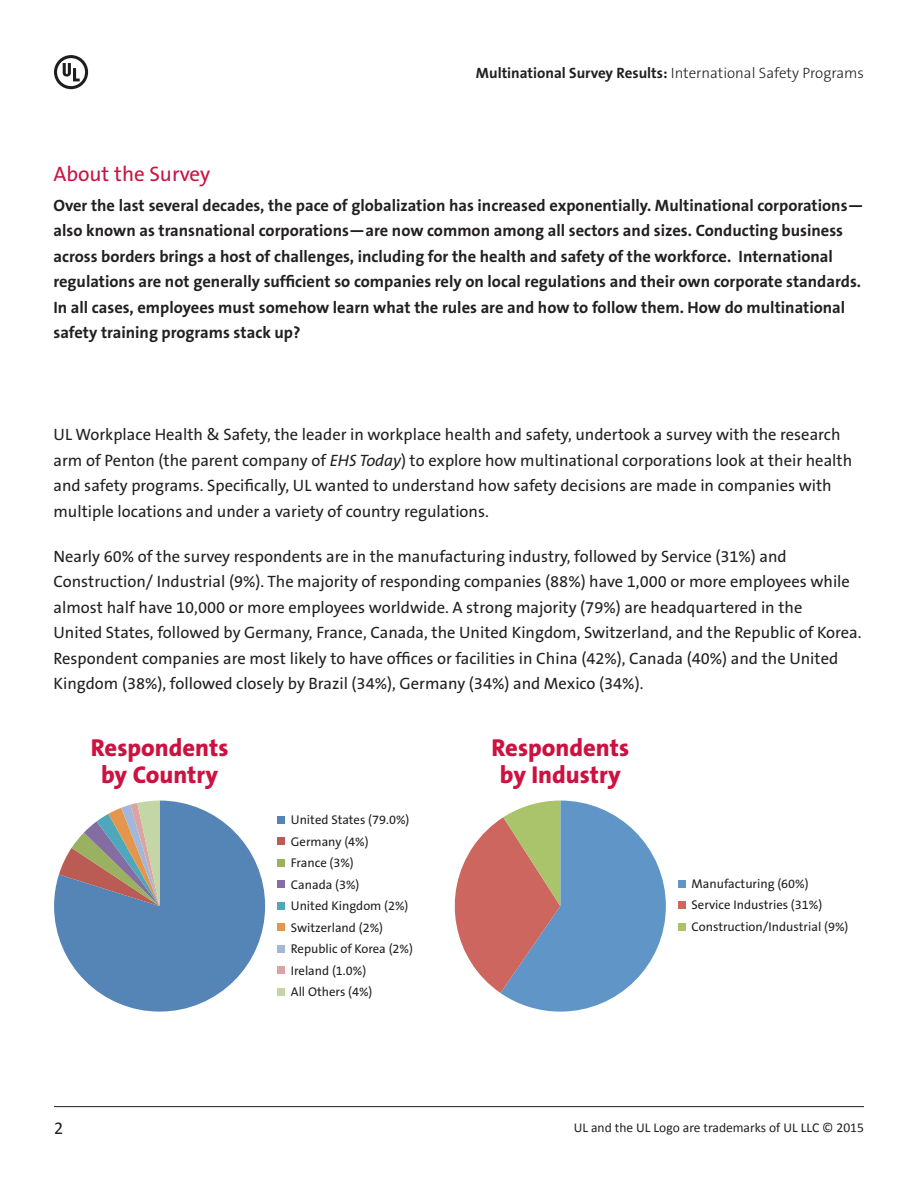
<style>
.page{position:relative;width:918px;height:1188px;background:#fff}
.page>*{position:absolute;margin:0;border:0;box-sizing:border-box;transform-origin:0 0}
.t1{font:800 24.6px "The Sans B8";color:#cd1141}
.t2{font:21px "The Sans B5 Plain";color:#cd1141}
.t3{font:18px "Calibri";color:#231f20}
.t4{font:16.5px/25.5px "The Sans B5 Plain";color:#231f20}
.t5{font:700 16.5px/25.5px "The Sans B7";color:#231f20}
.t6{font:700 15px "The Sans B7";color:#231f20}
.t7{font:13.5px "Calibri";color:#231f20}
.t8{font:13.05px/21.6px "Calibri";color:#000}
.t9{font:12.75px "The Sans B5 Plain";color:#231f20}
.t10{font:11.55px/19px "Calibri";color:#000}
.s1{font-family:"The Sans B3";font-weight:300}
.s2{font-style:italic}
</style>
<div class="page">
<svg style="left:54px;top:55px;width:34px;height:34px"></svg>
<hr style="left:54px;top:1106px;width:810px;height:1px;background:#231f20">
<svg style="left:54px;top:801px;width:211px;height:211px;fill:#5585b6"></svg>
<svg style="left:59px;top:801px;width:101px;height:105px"></svg>
<div style="left:278px;top:816px;width:7px;height:7px;background:#5585b6"></div>
<div style="left:278px;top:838px;width:7px;height:7px;background:#ba5b54"></div>
<div style="left:278px;top:859px;width:7px;height:7px;background:#99b160"></div>
<div style="left:278px;top:881px;width:7px;height:7px;background:#846da0"></div>
<div style="left:278px;top:902px;width:7px;height:7px;background:#4fa7bc"></div>
<div style="left:278px;top:924px;width:7px;height:7px;background:#e3964c"></div>
<div style="left:278px;top:945px;width:7px;height:8px;background:#a3b8d8"></div>
<div style="left:278px;top:967px;width:7px;height:7px;background:#dba4a3"></div>
<div style="left:278px;top:988px;width:7px;height:8px;background:#c4d5a6"></div>
<svg style="left:455px;top:801px;width:211px;height:211px"></svg>
<div style="left:678px;top:880px;width:7px;height:7px;background:#6095c8"></div>
<div style="left:678px;top:902px;width:7px;height:7px;background:#cd665f"></div>
<div style="left:678px;top:923px;width:7px;height:7px;background:#aac46b"></div>
<p class="t6" style="left:476px;top:65px;width:390px">Multinational Survey Results: <span class="s1">International Safety Programs</span></p>
<p class="t2" style="left:53px;top:163px;width:158px">About the Survey</p>
<p class="t5" style="left:53px;top:193px;width:812px">Over the last several decades, the pace of globalization has increased exponentially. Multinational corporations— also known as transnational corporations—are now common among all sectors and sizes. Conducting business across borders brings a host of challenges, including for the health and safety of the workforce. International regulations are not generally sufficient so companies rely on local regulations and their own corporate standards.<br>In all cases, employees must somehow learn what the rules are and how to follow them. How do multinational safety training programs stack up?</p>
<p class="t4" style="left:53px;top:422px;width:789px">UL Workplace Health &amp; Safety, the leader in workplace health and safety, undertook a survey with the research</p>
<p class="t4" style="left:53px;top:448px;width:800px">arm of Penton (the parent company of <span class="s2">EHS Today</span>) to explore how multinational corporations look at their health and safety programs. Specifically, UL wanted to understand how safety decisions are made in companies with multiple locations and under a variety of country regulations.</p>
<p class="t4" style="left:53px;top:544px;width:735px">Nearly 60% of the survey respondents are in the manufacturing industry, followed by Service (31%) and</p>
<p class="t4" style="left:53px;top:570px;width:798px">Construction/ Industrial (9%). The majority of responding companies (88%) have 1,000 or more employees while almost half have 10,000 or more employees worldwide. A strong majority (79%) are headquartered in the</p>
<p class="t4" style="left:53px;top:621px;width:810px">United States, followed by Germany, France, Canada, the United Kingdom, Switzerland, and the Republic of Korea.<br>Respondent companies are most likely to have offices or facilities in China (42%), Canada (40%) and the United<br>Kingdom (38%), followed closely by Brazil (34%), Germany (34%) and Mexico (34%).</p>
<p class="t1" style="left:91px;top:734px;width:139px">Respondents</p>
<p class="t1" style="left:101px;top:762px;width:119px">by Country</p>
<p class="t9" style="left:291px;top:813px;width:120px">United States (79.0%)</p>
<p class="t9" style="left:291px;top:835px;width:79px">Germany (4%)</p>
<p class="t9" style="left:291px;top:856px;width:64px">France (3%)</p>
<p class="t9" style="left:291px;top:878px;width:70px">Canada (3%)</p>
<p class="t9" style="left:291px;top:899px;width:119px">United Kingdom (2%)</p>
<p class="t9" style="left:291px;top:921px;width:94px">Switzerland (2%)</p>
<p class="t9" style="left:291px;top:942px;width:124px">Republic of Korea (2%)</p>
<p class="t9" style="left:291px;top:964px;width:77px">Ireland (1.0%)</p>
<p class="t9" style="left:291px;top:985px;width:83px">All Others (4%)</p>
<p class="t8" style="left:288px;top:810px;width:95px">United Stated<br>Germany<br>France<br>Canada<br>United Kingdom<br>Switzerland<br>Republic of Korea<br>Ireland<br>All Other</p>
<p class="t8" style="left:291px;top:972px;width:39px">Ireland</p>
<p class="t1" style="left:491px;top:734px;width:139px">Respondents</p>
<p class="t1" style="left:500px;top:762px;width:122px">by Industry</p>
<p class="t9" style="left:692px;top:877px;width:119px">Manufacturing (60%)</p>
<p class="t9" style="left:692px;top:898px;width:132px">Service Industries (31%)</p>
<p class="t9" style="left:692px;top:920px;width:158px">Construction/Industrial (9%)</p>
<p class="t10" style="left:688px;top:878px;width:110px">Manufacturing<br>Service Industries<br>ConstrucCon/Industrial</p>
<p class="t3" style="left:54px;top:1117px;width:11px">2</p>
<p class="t7" style="left:574px;top:1119px;width:292px">UL and the UL Logo are trademarks of UL LLC © 2015</p>
</div>
